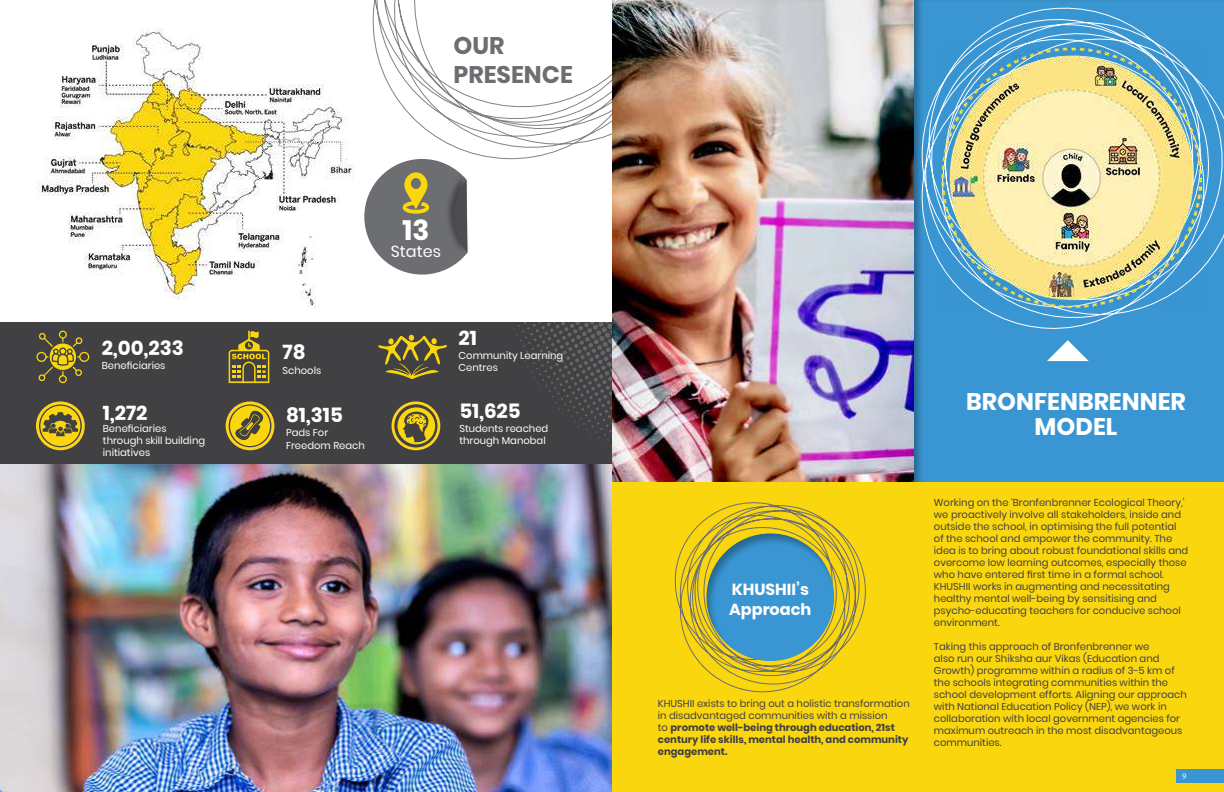
<style>
.page{position:relative;width:1224px;height:792px;background:#fff}
.page>*{position:absolute;margin:0;border:0;box-sizing:border-box;transform-origin:0 0}
.t1{font:700 28px "Poppins";color:#fff}
.t2{font:700 24px/25px "Poppins";color:#fff;text-align:center}
.t3{font:700 24px/28.8px "Poppins";color:#6d6e71}
.t4{font:700 20px "Poppins";color:#fff}
.t5{font:700 16px/19.2px "Poppins";color:#fff}
.t6{font:16px "Poppins";color:#fff}
.t7{font:10px/12px "Poppins";color:#414042}
.t8{font:700 10px/12px "Poppins";color:#414042}
.t9{font:10px/12px "Poppins";color:#fff}
.t10{font:9px "Minion Pro";color:#fff}
.s1{font-weight:400}
</style>
<div class="page">
<div style="left:612px;top:0;width:612px;height:792px;background:#fad60f"></div>
<img style="left:0;top:464px;width:611px;height:328px">
<img style="left:37px;top:29px;width:317px;height:278px">
<svg style="left:372px;top:0;width:240px;height:160px"></svg>
<div style="left:0;top:323px;width:612px;height:141px;background:#414042"></div>
<svg style="left:512px;top:322px;width:100px;height:124px"></svg>
<svg style="left:364px;top:159px;width:104px;height:116px"></svg>
<svg style="left:36px;top:331px;width:54px;height:52px"></svg>
<svg style="left:229px;top:331px;width:40px;height:53px"></svg>
<svg style="left:378px;top:335px;width:69px;height:44px"></svg>
<img style="left:612px;top:0;width:294px;height:482px">
<div style="left:906px;top:0;width:318px;height:482px;background:#3a96d2"></div>
<svg style="left:674px;top:502px;width:192px;height:191px"></svg>
<div style="left:698px;top:526px;width:146px;height:135px;background:#000;opacity:.3"></div>
<svg style="left:907px;top:0;width:317px;height:333px"></svg>
<img style="left:941px;top:48px;width:261px;height:260px">
<svg style="left:1047px;top:340px;width:42px;height:21px"></svg>
<div style="left:392px;top:401px;width:48px;height:49px;border:3px solid #ffd41c;border-radius:50%"></div>
<svg style="left:397px;top:407px;width:38px;height:38px"></svg>
<svg style="left:227px;top:403px;width:46px;height:46px"></svg>
<div style="left:226px;top:401px;width:48px;height:49px;border:3px solid #ffd41c;border-radius:50%"></div>
<div style="left:230px;top:406px;width:40px;height:40px;background:#fad60f;border-radius:50%"></div>
<svg style="left:235px;top:411px;width:28px;height:29px"></svg>
<svg style="left:37px;top:403px;width:46px;height:46px"></svg>
<div style="left:36px;top:401px;width:49px;height:49px;border:3px solid #ffd41c;border-radius:50%"></div>
<div style="left:40px;top:406px;width:40px;height:40px;background:#fad60f;border-radius:50%"></div>
<svg style="left:43px;top:412px;width:35px;height:24px"></svg>
<div style="left:1176px;top:769px;width:48px;height:13px;background:#3a96d2"></div>
<h2 class="t3" style="left:454px;top:31px;width:121px">OUR<br>PRESENCE</h2>
<h1 class="t1" style="left:402px;top:214px;width:28px">13</h1>
<h3 class="t6" style="left:391px;top:242px;width:52px">States</h3>
<h3 class="t4" style="left:102px;top:336px;width:84px">2,00,233</h3>
<p class="t9" style="left:102px;top:360px;width:65px">Beneficiaries</p>
<h3 class="t4" style="left:282px;top:341px;width:25px">78</h3>
<p class="t9" style="left:282px;top:364px;width:40px">Schools</p>
<h3 class="t4" style="left:103px;top:401px;width:46px">1,272</h3>
<h3 class="t4" style="left:286px;top:403px;width:58px">81,315</h3>
<p class="t9" style="left:286px;top:427px;width:80px;line-height:12.5px">Pads For<br>Freedom Reach</p>
<p class="t9" style="left:103px;top:423px;width:104px">Beneficiaries through skill building initiatives</p>
<h3 class="t4" style="left:459px;top:326px;width:20px">21</h3>
<p class="t9" style="left:459px;top:350px;width:106px">Community Learning<br>Centres</p>
<h3 class="t4" style="left:459px;top:399px;width:63px">51,625</h3>
<p class="t9" style="left:459px;top:423px;width:90px">Students reached through Manobal</p>
<h2 class="t2" style="left:966px;top:390px;width:221px">BRONFENBRENNER<br>MODEL</h2>
<h3 class="t5" style="left:729px;top:580px;width:84px">KHUSHII’s<br>Approach</h3>
<p class="t8" style="left:658px;top:698px;width:253px"><span class="s1">KHUSHII exists to bring out a holistic transformation in disadvantaged communities with a mission<br>to</span> promote well-being through education, 21st century life skills, mental health, and community engagement.</p>
<p class="t7" style="left:934px;top:497px;width:256px">Working on the ‘Bronfenbrenner Ecological Theory,’ we proactively involve all stakeholders, inside and outside the school, in optimising the full potential of the school and empower the community. The idea is to bring about robust foundational skills and overcome low learning outcomes, especially those who have entered first time in a formal school.<br>KHUSHII works in augmenting and necessitating healthy mental well-being by sensitising and psycho-educating teachers for conducive school environment.</p>
<p class="t7" style="left:934px;top:641px;width:255px">Taking this approach of Bronfenbrenner we<br>also run our Shiksha aur Vikas (Education and Growth) programme within a radius of 3-5 km of the schools integrating communities within the school development efforts. Aligning our approach with National Education Policy (NEP), we work in collaboration with local government agencies for maximum outreach in the most disadvantageous communities.</p>
<p class="t10" style="left:1182px;top:770px;width:6px">9</p>
</div>
